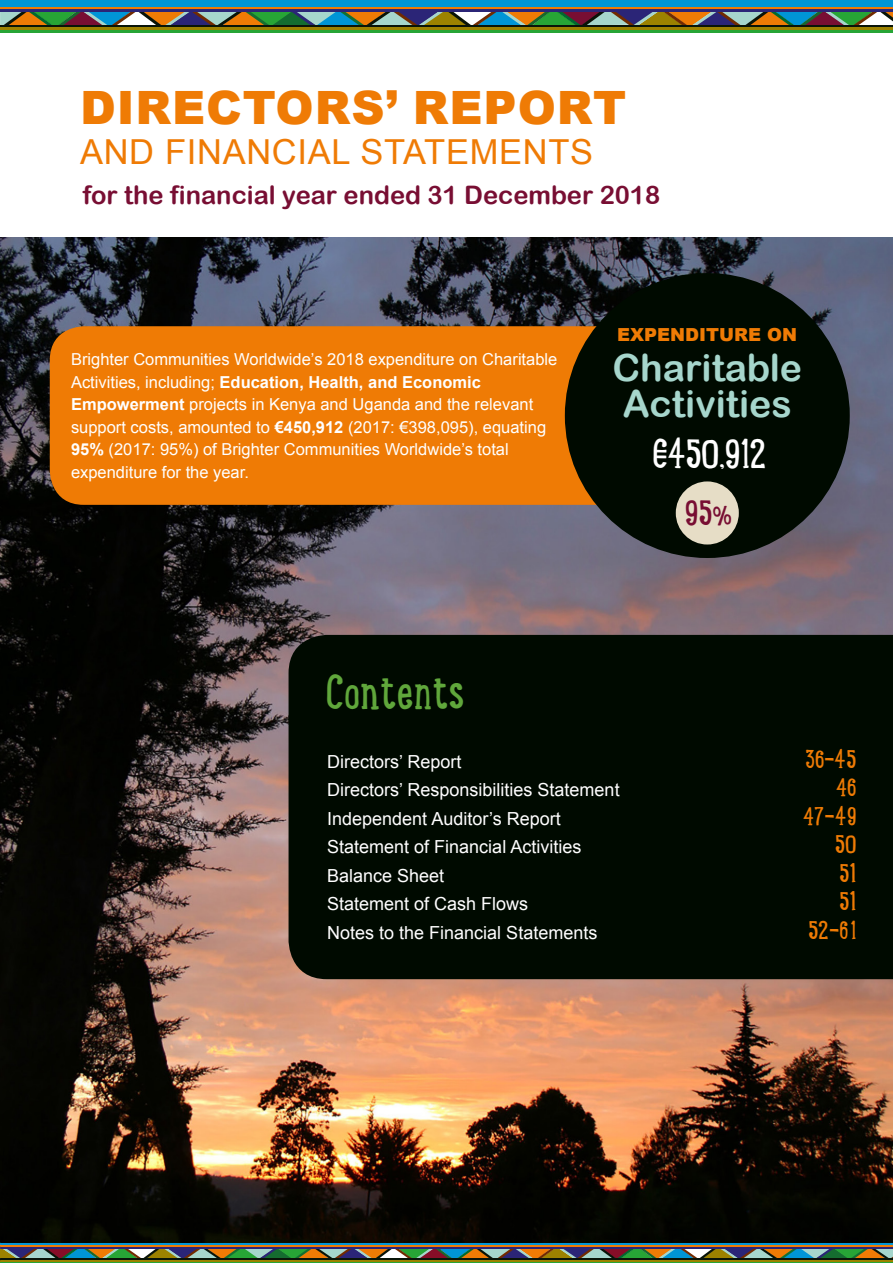
<style>
.page{position:relative;width:893px;height:1263px;background:#fff}
.page>*{position:absolute;margin:0;border:0;box-sizing:border-box;transform-origin:0 0}
.Contents_heading{font:48px "Lunch Box Slab";color:#60a73b}
.t1{font:900 45.9px "Arial";letter-spacing:.02em;color:#ef7b05}
.Quote_-_green{font:40.8px "Lunch Box Slab";color:#fff}
.t2{font:37.5px/36px "Arial Rounded MT Bold";color:#a6d6cc}
.Quote_-_green-2{font:35.1px "Lunch Box Slab";color:#780e33}
.t3{font:34.5px "Arial";letter-spacing:.02em;color:#ef7b05}
.t4{font:25.5px "Arial Rounded MT Bold";color:#780e33}
.Contents{font:25.5px "Lunch Box Slab";color:#ef7b05}
.Contents-2{font:18px "Arial";color:#fff}
.t5{font:900 18px "Arial";color:#ef7b05}
.t6{font:16.5px/22.5px "Arial";color:#fff}
.s1{font-weight:700}
.s2{font-size:23.4px}
</style>
<div class="page">
<svg style="left:0;top:1248px;width:893px;height:10px;background:#6f7a63"></svg>
<hr style="left:0;top:1243px;width:893px;height:2px;background:#0095d6">
<hr style="left:0;top:1245px;width:893px;height:2px;background:#ef7b05">
<hr style="left:0;top:1258px;width:893px;height:2px;background:#091408">
<hr style="left:0;top:1260px;width:893px;height:2px;background:#9c8200">
<hr style="left:0;top:1247px;width:893px;height:1px;background:#2b2577">
<hr style="left:0;top:1262px;width:893px;height:1px;background:#27a536">
<img style="left:0;top:237px;width:893px;height:1006px">
<svg style="left:0;top:12px;width:893px;height:13px;background:#778365"></svg>
<div style="left:0;top:0;width:893px;height:7px;background:#0095d6"></div>
<hr style="left:0;top:7px;width:893px;height:2px;background:#ef7b05">
<hr style="left:0;top:25px;width:893px;height:2px;background:#091408">
<hr style="left:0;top:27px;width:893px;height:3px;background:#9c8200">
<hr style="left:0;top:9px;width:893px;height:3px;background:#2b2577">
<hr style="left:0;top:30px;width:893px;height:3px;background:#27a536">
<div style="left:289px;top:635px;width:604px;height:344px;background:#000a00"></div>
<div style="left:50px;top:326px;width:546px;height:179px;background:#ef7b05"></div>
<div style="left:565px;top:273px;width:285px;height:285px;background:#000a00;border-radius:50%"></div>
<div style="left:676px;top:481px;width:63px;height:63px;background:#e6ddc6;border-radius:50%"></div>
<p class="t1" style="left:80px;top:74px;width:548px">DIRECTORS’ REPORT</p>
<p class="t3" style="left:80px;top:129px;width:515px">AND FINANCIAL STATEMENTS</p>
<p class="t4" style="left:83px;top:179px;width:579px">for the financial year ended 31 December 2018</p>
<p class="t6" style="left:71px;top:348px;width:488px">Brighter Communities Worldwide’s 2018 expenditure on Charitable Activities, including; <span class="s1">Education, Health, and Economic Empowerment</span> projects in Kenya and Uganda and the relevant support costs, amounted to <span class="s1">€450,912</span> (2017: €398,095), equating <span class="s1">95%</span> (2017: 95%) of Brighter Communities Worldwide’s total expenditure for the year.</p>
<p class="t5" style="left:617px;top:321px;width:181px">EXPENDITURE ON</p>
<p class="t2" style="left:612px;top:349px;width:191px">Charitable<br>Activities</p>
<p class="Quote_-_green" style="left:652px;top:419px;width:115px">€450,912</p>
<p class="Quote_-_green-2" style="left:685px;top:483px;width:48px">95<span class="s2">%</span></p>
<p class="Contents_heading" style="left:326px;top:653px;width:141px">Contents</p>
<p class="Contents-2" style="left:327px;top:750px;width:136px">Directors’ Report</p>
<p class="Contents" style="left:806px;top:738px;width:52px">36–45</p>
<p class="Contents-2" style="left:327px;top:778px;width:294px">Directors’ Responsibilities Statement</p>
<p class="Contents" style="left:836px;top:766px;width:22px">46</p>
<p class="Contents-2" style="left:327px;top:807px;width:235px">Independent Auditor’s Report</p>
<p class="Contents" style="left:803px;top:795px;width:55px">47-49</p>
<p class="Contents-2" style="left:327px;top:835px;width:256px">Statement of Financial Activities</p>
<p class="Contents" style="left:835px;top:823px;width:23px">50</p>
<p class="Contents-2" style="left:327px;top:864px;width:119px">Balance Sheet</p>
<p class="Contents" style="left:840px;top:852px;width:18px">51</p>
<p class="Contents-2" style="left:327px;top:892px;width:203px">Statement of Cash Flows</p>
<p class="Contents" style="left:840px;top:880px;width:18px">51</p>
<p class="Contents-2" style="left:327px;top:921px;width:272px">Notes to the Financial Statements</p>
<p class="Contents" style="left:808px;top:909px;width:49px">52-61</p>
</div>
